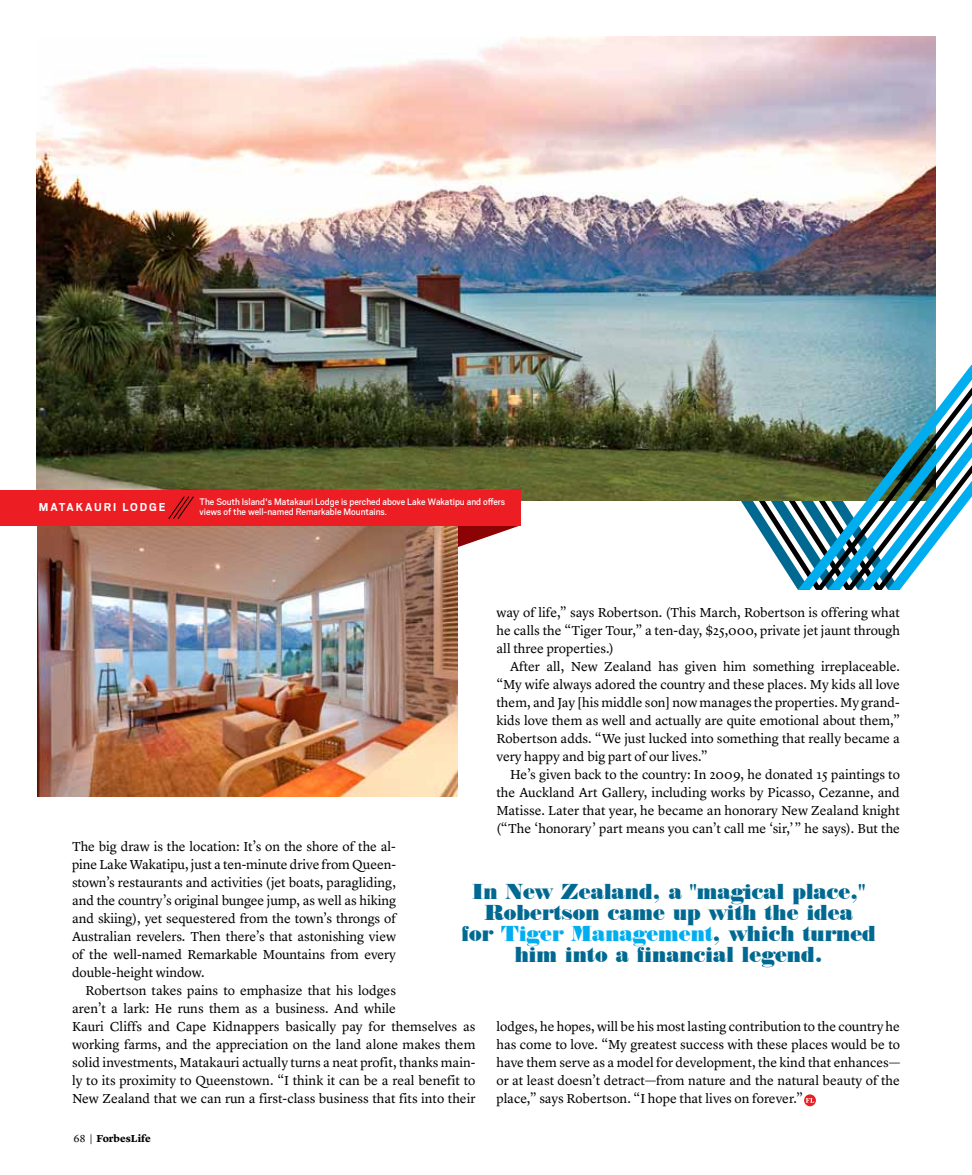
<style>
.page{position:relative;width:972px;height:1175px;background:#fff}
.page>*{position:absolute;margin:0;border:0;box-sizing:border-box;transform-origin:0 0}
.t1{font:21px/21px "Normande BT";letter-spacing:-.025em;color:#006991;text-align:center}
.t2{font:13.5px/18px "Lyon Text";color:#000;text-align:justify}
.t3{font:700 12.75px "Scout";letter-spacing:.15em;color:#fff}
.t4{font:10.5px/10.5px "Scout";color:#fff}
.t5{font:700 10.5px "Lyon Text";color:#000}
.s1{color:#00aeef}
.s2{font-weight:400}
</style>
<div class="page">
<svg style="left:606px;top:500px;width:216px;height:90px"></svg>
<svg style="left:458px;top:525px;width:62px;height:22px"></svg>
<img style="left:36px;top:36px;width:900px;height:464px">
<img style="left:38px;top:525px;width:420px;height:271px">
<div style="left:0;top:490px;width:520px;height:35px;background:#ed1d24"></div>
<svg style="left:168px;top:496px;width:26px;height:23px"></svg>
<svg style="left:798px;top:365px;width:174px;height:224px"></svg>
<svg style="left:804px;top:1094px;width:12px;height:12px"></svg>
<svg style="left:806px;top:1098px;width:8px;height:4px"></svg>
<p class="t3" style="left:39px;top:499px;width:128px">MATAKAURI LODGE</p>
<p class="t4" style="left:200px;top:496px;width:307px">The South Island's Matakauri Lodge is perched above Lake Wakatipu and offers views of the well-named Remarkable Mountains.</p>
<p class="t2" style="left:496px;top:602px;width:405px">way of life,” says Robertson. (This March, Robertson is offering what he calls the “Tiger Tour,” a ten-day, $25,000, private jet jaunt through all three properties.)</p>
<p class="t2" style="left:496px;top:656px;width:405px;text-indent:14px">After all, New Zealand has given him something irreplaceable. “My wife always adored the country and these places. My kids all love them, and Jay [his middle son] now manages the properties. My grand&shy;kids love them as well and actually are quite emotional about them,” Robertson adds. “We just lucked into something that really became a very happy and big part of our lives.”</p>
<p class="t2" style="left:496px;top:764px;width:405px;text-indent:14px">He’s given back to the country: In 2009, he donated 15 paintings to the Auckland Art Gallery, including works by Picasso, Cezanne, and Matisse. Later that year, he became an honorary New Zealand knight (“The ‘honorary’ part means you can’t call me ‘sir,’” he says). But the</p>
<p class="t2" style="left:72px;top:836px;width:326px">The big draw is the location: It’s on the shore of the al&shy;pine Lake Wakatipu, just a ten-minute drive from Queen&shy;stown’s restaurants and activities (jet boats, paragliding, and the country’s original bungee jump, as well as hiking and skiing), yet sequestered from the town’s throngs of Australian revelers. Then there’s that astonishing view of the well-named Remarkable Mountains from every double-height window.</p>
<p class="t2" style="left:72px;top:980px;width:405px;text-align:left;text-indent:14px">Robertson takes pains to emphasize that his lodges<br>aren’t a lark: He runs them as a business. And while<br>Kauri Cliffs and Cape Kidnappers basically pay for themselves as working farms, and the appreciation on the land alone makes them solid investments, Matakauri actually turns a neat profit, thanks main&shy;ly to its proximity to Queenstown. “I think it can be a real benefit to New Zealand that we can run a first-class business that fits into their</p>
<h1 class="t1" style="left:461px;top:881px;width:416px">In New Zealand, a "magical place,"<br>Robertson came up with the idea<br>for <span class="s1">Tiger Management</span>, which turned him into a financial legend.</h1>
<p class="t2" style="left:496px;top:1016px;width:405px">lodges, he hopes, will be his most lasting contribution to the country he has come to love. “My greatest success with these places would be to have them serve as a model for development, the kind that enhances— or at least doesn’t detract—from nature and the natural beauty of the place,” says Robertson. “I hope that lives on forever.”</p>
<p class="t5" style="left:73px;top:1130px;width:79px"><span class="s2">68 |</span> ForbesLife</p>
</div>
